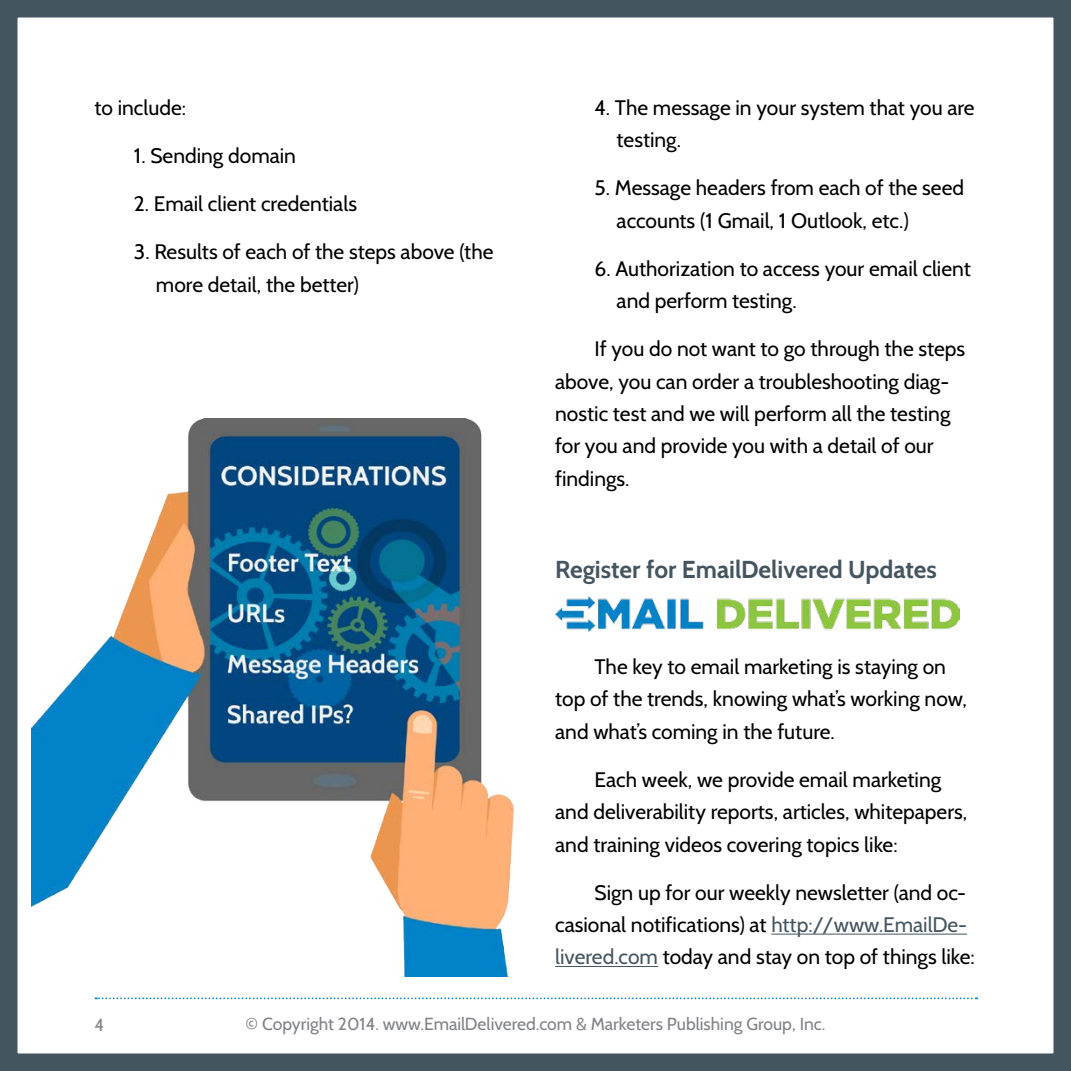
<style>
.page{position:relative;width:1071px;height:1071px;background:#fff}
.page>*{position:absolute;margin:0;border:0;box-sizing:border-box;transform-origin:0 0}
.t1{font:700 24.5px "Cabin";color:#455560}
.t2{font:21px/32.4px "Cabin";color:#000}
.t3{font:17.5px "Cabin";color:#808285}
.s1{color:#455560}
</style>
<div class="page">
<div style="left:0;top:0;width:1071px;height:1071px;border:18px solid #455560"></div>
<svg style="left:95px;top:998px;width:882px;height:1px"></svg>
<hr style="left:771px;top:934px;width:196px;height:1px;background:#455560">
<hr style="left:555px;top:966px;width:103px;height:1px;background:#455560">
<img style="left:555px;top:596px;width:405px;height:36px">
<img style="left:32px;top:418px;width:482px;height:558px">
<p class="t2" style="left:95px;top:91px;width:93px">to include:</p>
<p class="t2" style="left:134px;top:139px;width:164px">1. Sending domain</p>
<p class="t2" style="left:134px;top:187px;width:225px">2. Email client credentials</p>
<p class="t2" style="left:156px;top:236px;width:339px;text-indent:-22px">3. Results of each of the steps above (the more detail, the better)</p>
<p class="t2" style="left:617px;top:91px;width:360px;text-indent:-22px">4. The message in your system that you are testing.</p>
<p class="t2" style="left:617px;top:172px;width:349px;text-indent:-22px">5. Message headers from each of the seed accounts (1 Gmail, 1 Outlook, etc.)</p>
<p class="t2" style="left:617px;top:252px;width:356px;text-indent:-22px">6. Authorization to access your email client and perform testing.</p>
<p class="t2" style="left:555px;top:333px;width:412px;text-indent:39px">If you do not want to go through the steps above, you can order a troubleshooting diag&shy;nostic test and we will perform all the testing for you and provide you with a detail of our findings.</p>
<p class="t1" style="left:555px;top:554px;width:383px">Register for EmailDelivered Updates</p>
<p class="t2" style="left:555px;top:650px;width:413px;text-indent:39px">The key to email marketing is staying on top of the trends, knowing what’s working now, and what’s coming in the future.</p>
<p class="t2" style="left:555px;top:763px;width:414px;text-indent:39px">Each week, we provide email marketing and deliverability reports, articles, whitepapers, and training videos covering topics like:</p>
<p class="t2" style="left:555px;top:876px;width:421px;text-indent:39px">Sign up for our weekly newsletter (and oc&shy;casional notifications) at <span class="s1">http://www.EmailDe&shy;livered.com</span> today and stay on top of things like:</p>
<p class="t3" style="left:94px;top:1014px;width:11px">4</p>
<p class="t3" style="left:246px;top:1013px;width:581px">© Copyright 2014. www.EmailDelivered.com &amp; Marketers Publishing Group, Inc.</p>
</div>
